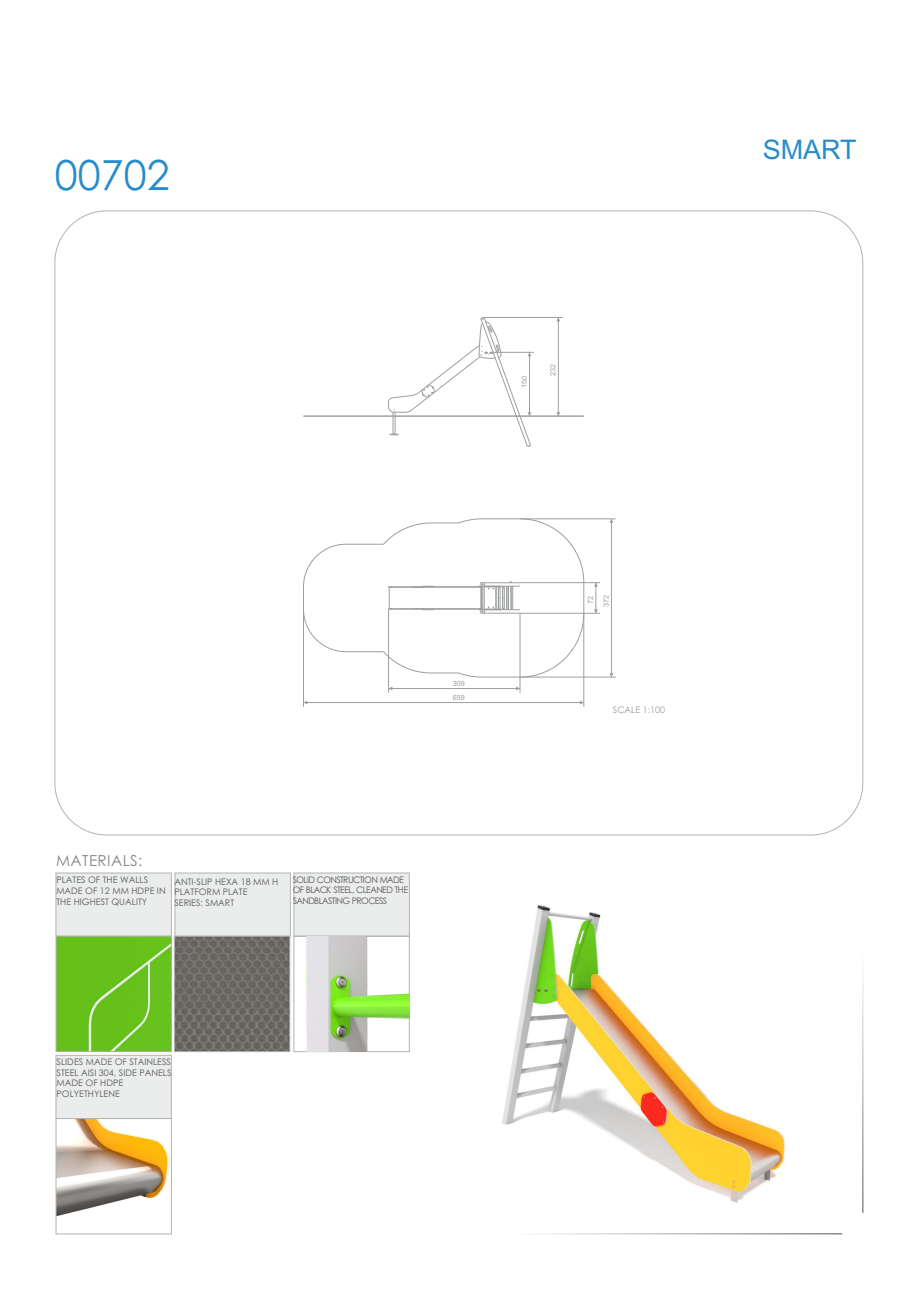
<style>
.page{position:relative;width:920px;height:1290px;background:#fff}
.page>*{position:absolute;margin:0;border:0;box-sizing:border-box;transform-origin:0 0}
.t1{font:41.4px "Century Gothic";color:#278ccc}
.t2{font:27px "Arial";color:#278ccc}
.t3{font:15.15px "Century Gothic";letter-spacing:.03em;color:#898989}
.t4{font:9px/10.6px "Century Gothic";color:#5b5b5b}
.t5{font:9px/10.6px "Century Gothic";letter-spacing:-.07em;color:#5b5b5b}
.t6{font:9px "Century Gothic";color:#9d9e9e}
.t7{font:7.2px "Arial";color:#9d9e9e}
</style>
<div class="page">
<hr style="left:511px;top:1233px;width:331px;height:1px;background:#898989">
<div style="left:56px;top:872px;width:116px;height:65px;background:#ebecec;border:1px solid #b2b3b3"></div>
<div style="left:56px;top:1055px;width:116px;height:64px;background:#ebecec;border:1px solid #b2b3b3"></div>
<div style="left:293px;top:872px;width:117px;height:65px;background:#ebecec;border:1px solid #b2b3b3"></div>
<div style="left:175px;top:872px;width:116px;height:65px;background:#ebecec;border:1px solid #b2b3b3"></div>
<img style="left:176px;top:938px;width:112px;height:112px">
<div style="left:174px;top:936px;width:116px;height:116px;border:1px solid #b2b3b3"></div>
<div style="left:293px;top:936px;width:117px;height:116px;border:1px solid #b2b3b3"></div>
<img style="left:294px;top:936px;width:115px;height:115px">
<img style="left:58px;top:1120px;width:112px;height:96px">
<div style="left:56px;top:1118px;width:116px;height:116px;border:1px solid #b2b3b3"></div>
<img style="left:502px;top:905px;width:283px;height:298px">
<hr style="left:424px;top:608px;width:53px;height:1px;background:#9d9e9e">
<hr style="left:424px;top:609px;width:53px;height:1px;background:#9d9e9e">
<hr style="left:424px;top:586px;width:53px;height:1px;background:#9d9e9e">
<hr style="left:424px;top:587px;width:53px;height:1px;background:#9d9e9e">
<hr style="left:481px;top:519px;width:39px;height:1px;background:#9d9e9e">
<hr style="left:481px;top:677px;width:39px;height:1px;background:#9d9e9e">
<hr style="left:583px;top:583px;width:1px;height:30px;background:#9d9e9e">
<hr style="left:346px;top:544px;width:37px;height:1px;background:#9d9e9e">
<svg style="left:303px;top:544px;width:43px;height:108px"></svg>
<svg style="left:383px;top:651px;width:99px;height:26px"></svg>
<svg style="left:383px;top:518px;width:99px;height:27px"></svg>
<hr style="left:346px;top:651px;width:37px;height:1px;background:#9d9e9e">
<svg style="left:388px;top:586px;width:47px;height:24px"></svg>
<hr style="left:484px;top:609px;width:36px;height:1px;background:#9d9e9e">
<hr style="left:484px;top:613px;width:36px;height:1px;background:#9d9e9e">
<svg style="left:520px;top:611px;width:64px;height:66px"></svg>
<hr style="left:484px;top:586px;width:36px;height:1px;background:#9d9e9e">
<hr style="left:484px;top:582px;width:36px;height:1px;background:#9d9e9e">
<svg style="left:520px;top:518px;width:64px;height:67px"></svg>
<svg style="left:477px;top:581px;width:36px;height:33px"></svg>
<hr style="left:583px;top:613px;width:1px;height:94px;background:#9d9e9e">
<hr style="left:303px;top:609px;width:1px;height:98px;background:#9d9e9e">
<hr style="left:303px;top:702px;width:281px;height:1px;background:#9d9e9e">
<hr style="left:520px;top:677px;width:96px;height:1px;background:#9d9e9e">
<hr style="left:520px;top:519px;width:96px;height:1px;background:#9d9e9e">
<hr style="left:611px;top:519px;width:1px;height:158px;background:#9d9e9e">
<hr style="left:520px;top:613px;width:1px;height:80px;background:#9d9e9e">
<hr style="left:388px;top:609px;width:1px;height:84px;background:#9d9e9e">
<hr style="left:389px;top:688px;width:131px;height:1px;background:#9d9e9e">
<hr style="left:520px;top:582px;width:80px;height:1px;background:#9d9e9e">
<hr style="left:520px;top:613px;width:80px;height:1px;background:#9d9e9e">
<hr style="left:596px;top:583px;width:1px;height:30px;background:#9d9e9e">
<svg style="left:594px;top:609px;width:4px;height:4px"></svg>
<hr style="left:520px;top:416px;width:64px;height:1px;background:#9d9e9e">
<hr style="left:303px;top:416px;width:43px;height:1px;background:#9d9e9e">
<hr style="left:346px;top:416px;width:37px;height:1px;background:#9d9e9e">
<hr style="left:484px;top:317px;width:79px;height:1px;background:#9d9e9e">
<hr style="left:558px;top:317px;width:1px;height:99px;background:#9d9e9e">
<hr style="left:492px;top:352px;width:42px;height:1px;background:#9d9e9e">
<svg style="left:383px;top:317px;width:148px;height:130px"></svg>
<hr style="left:862px;top:952px;width:1px;height:261px;background:#898989">
<img style="left:58px;top:938px;width:112px;height:112px">
<div style="left:56px;top:936px;width:116px;height:116px;border:1px solid #b2b3b3"></div>
<h1 class="t1" style="left:55px;top:159px;width:116px">00702</h1>
<p class="t7" style="left:521px;top:388px;width:14px;rotate:-90deg">150</p>
<p class="t7" style="left:550px;top:376px;width:14px;rotate:-90deg">232</p>
<p class="t7" style="left:453px;top:680px;width:14px">309</p>
<p class="t7" style="left:453px;top:694px;width:14px">659</p>
<h3 class="t3" style="left:56px;top:855px;width:88px">MATERIALS:</h3>
<p class="t4" style="left:56px;top:875px;width:111px">PLATES OF THE WALLS<br>MADE OF 12 MM HDPE IN<br>THE HIGHEST QUALITY</p>
<p class="t5" style="left:293px;top:875px;width:117px">SOLID CONSTRUCTION MADE<br>OF BLACK STEEL, CLEANED THE<br>SANDBLASTING PROCESS</p>
<p class="t4" style="left:174px;top:877px;width:105px">ANTI-SLIP HEXA 18 MM H<br>PLATFORM PLATE<br>SERIES: SMART</p>
<p class="t4" style="left:57px;top:1057px;width:116px">SLIDES MADE OF STAINLESS<br>STEEL AISI 304, SIDE PANELS<br>MADE OF HDPE<br>POLYETHYLENE</p>
<p class="t7" style="left:588px;top:604px;width:10px;rotate:-90deg">72</p>
<p class="t7" style="left:603px;top:607px;width:14px;rotate:-90deg">372</p>
<p class="t6" style="left:613px;top:707px;width:54px">SCALE 1:100</p>
<h2 class="t2" style="left:763px;top:140px;width:96px">SMART</h2>
</div>
